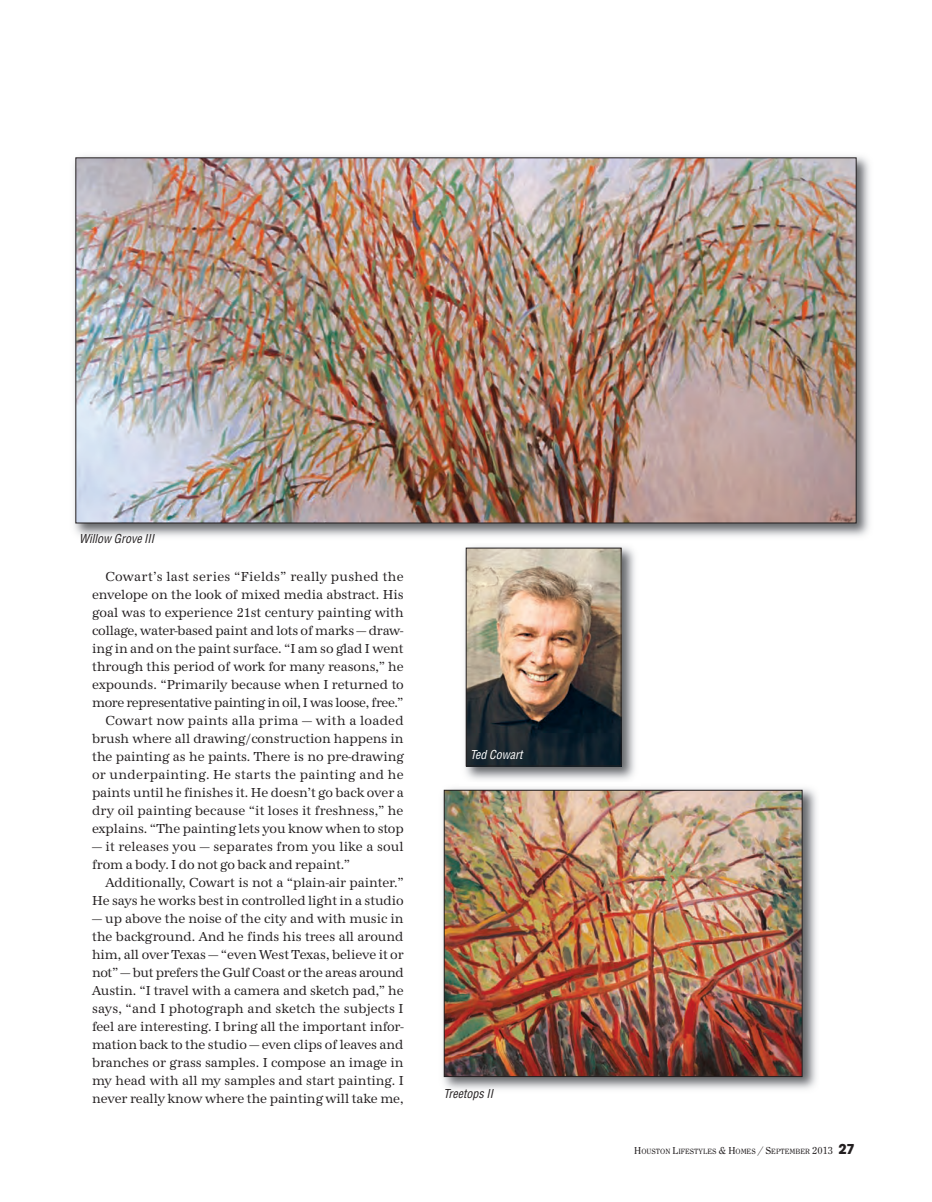
<style>
.page{position:relative;width:932px;height:1202px;background:#fff}
.page>*{position:absolute;margin:0;border:0;box-sizing:border-box;transform-origin:0 0}
.t1{font:13.5px/18px "URW Antiqua T";letter-spacing:-.005em;color:#231f20;text-align:right;scale:.95 1}
.t2{font:italic condensed 12px "Helvetica";color:#231f20}
.t3{font:italic condensed 12px "Helvetica";color:#fff}
.t4{font:7.8px "Clearface Itc T";color:#231f20}
.s1{font-size:10.5px}
.s2{font-family:"Avant Garde Gothic Itc T";font-weight:700;font-size:15px}
</style>
<div class="page">
<img style="left:443px;top:788px;width:374px;height:302px">
<img style="left:446px;top:792px;width:354px;height:282px">
<div style="left:444px;top:790px;width:358px;height:286px;border:1px solid #231f20"></div>
<img style="left:465px;top:546px;width:170px;height:234px">
<img style="left:468px;top:550px;width:151px;height:214px">
<div style="left:466px;top:548px;width:155px;height:218px;border:1px solid #231f20"></div>
<img style="left:74px;top:156px;width:796px;height:381px">
<img style="left:78px;top:160px;width:776px;height:361px">
<p class="t2" style="left:79px;top:531px;width:76px">Willow Grove III</p>
<p class="t1" style="left:92px;top:567px;width:330px">Cowart’s last series “Fields” really pushed the envelope on the look of mixed media abstract. His goal was to experience 21st century painting with collage, water-based paint and lots of marks — draw&shy;ing in and on the paint surface. “I am so glad I went through this period of work for many reasons,” he expounds. “Primarily because when I returned to more representative painting in oil, I was loose, free.” Cowart now paints alla prima — with a loaded brush where all drawing/construction happens in the painting as he paints. There is no pre-drawing or underpainting. He starts the painting and he paints until he finishes it. He doesn’t go back over a dry oil painting because “it loses it freshness,” he explains. “The painting lets you know when to stop</p>
<p class="t1" style="left:92px;top:837px;width:329px;text-align:left">— it releases you — separates from you like a soul from a body. I do not go back and repaint.”</p>
<p class="t1" style="left:92px;top:873px;width:329px">Additionally, Cowart is not a “plain-air painter.”<br>He says he works best in controlled light in a studio</p>
<p class="t1" style="left:92px;top:909px;width:330px;text-align:justify">— up above the noise of the city and with music in the background. And he finds his trees all around him, all over Texas — “even West Texas, believe it or not” — but prefers the Gulf Coast or the areas around Austin. “I travel with a camera and sketch pad,” he says, “and I photograph and sketch the subjects I feel are interesting. I bring all the important infor&shy;mation back to the studio — even clips of leaves and branches or grass samples. I compose an image in my head with all my samples and start painting. I never really know where the painting will take me,</p>
<p class="t3" style="left:470px;top:748px;width:54px">Ted Cowart</p>
<p class="t2" style="left:443px;top:1087px;width:51px">Treetops II</p>
<p class="t4" style="left:634px;top:1146px;width:222px"><span class="s1">H</span>OUSTON <span class="s1">L</span>IFESTYLES <span class="s1">&amp; H</span>OMES <span class="s1">/ S</span>EPTEMBER <span class="s1">2013</span> <span class="s2">27</span></p>
</div>
